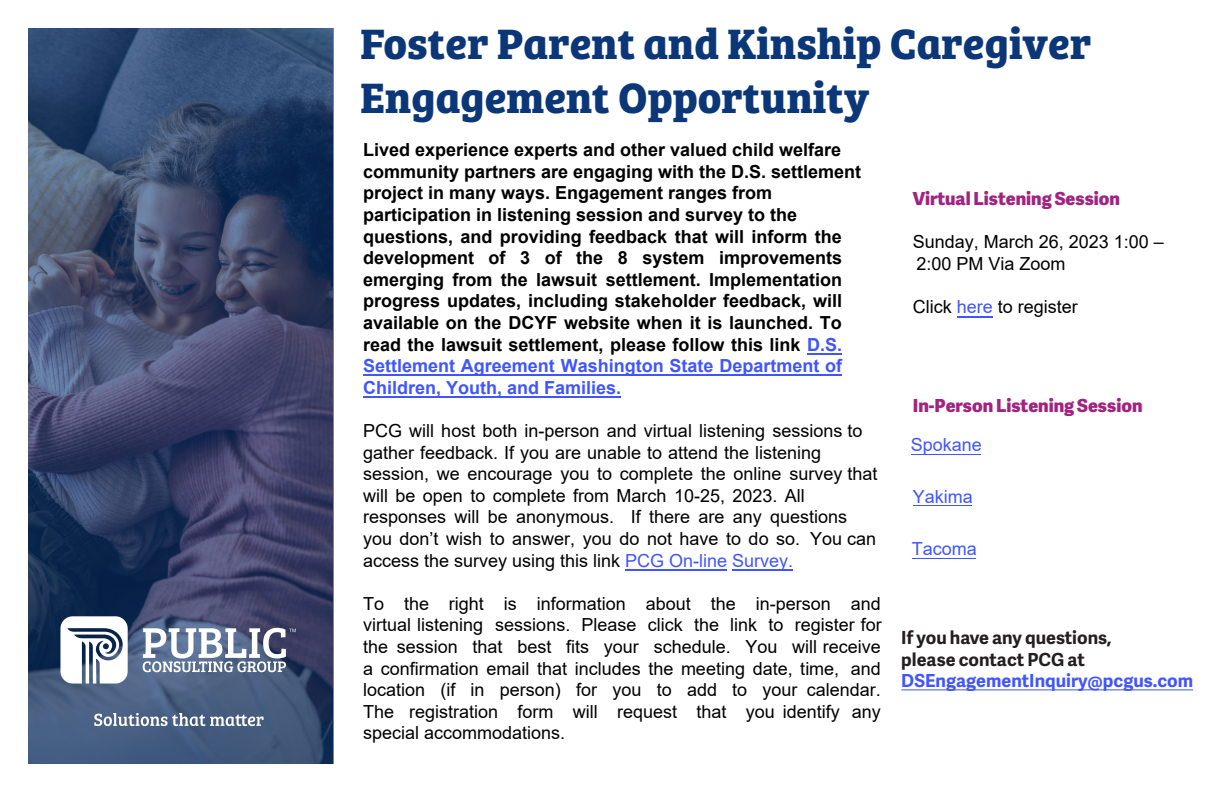
<style>
.page{position:relative;width:1224px;height:792px;background:#fff}
.page>*{position:absolute;margin:0;border:0;box-sizing:border-box;transform-origin:0 0}
.t1{font:700 44px/54px "Bree Serif";color:#0b3678}
.t2{font:18px/21.6px "Arial";color:#000}
.t3{font:700 18px/21.6px "Arial";color:#000}
.t4{font:700 18px/21.6px "Adelle Sans";color:#231f20}
.t5{font:18px "Adelle Sans Eb";color:#a12380}
.t6{font:18px "Arial";color:#4055ff}
.s1{font-style:inherit}
.s2{color:#4055ff}
</style>
<div class="page">
<svg style="left:28px;top:28px;width:305px;height:736px;background:#39486c"></svg>
<svg style="left:60px;top:616px;width:68px;height:68px"></svg>
<svg style="left:143px;top:628px;width:153px;height:44px"></svg>
<svg style="left:94px;top:713px;width:170px;height:13px"></svg>
<hr style="left:911px;top:454px;width:70px;height:1px;background:#4055ff">
<hr style="left:913px;top:505px;width:59px;height:1px;background:#4055ff">
<hr style="left:912px;top:558px;width:64px;height:1px;background:#4055ff">
<hr style="left:957px;top:316px;width:35px;height:1px;background:#4055ff">
<hr style="left:901px;top:689px;width:292px;height:1px;background:#4055ff">
<hr style="left:733px;top:569px;width:60px;height:1px;background:#4055ff">
<hr style="left:626px;top:569px;width:101px;height:1px;background:#4055ff">
<hr style="left:364px;top:396px;width:257px;height:2px;background:#4055ff">
<hr style="left:364px;top:374px;width:478px;height:2px;background:#4055ff">
<hr style="left:807px;top:353px;width:35px;height:2px;background:#4055ff">
<p class="t1" style="left:360px;top:14px;width:733px">Foster Parent and Kinship Caregiver<br>Engagement Opportunity</p>
<p class="t3" style="left:363px;top:139px;width:500px">Lived experience experts and other valued child welfare community partners are engaging with the D<span class="s1">.</span>S<span class="s1">.</span> settlement project in many ways. Engagement ranges from participation in listening session and survey to the questions, and providing feedback that will inform the development of 3 of the 8 system improvements emerging from the lawsuit settlement. Implementation progress updates, including stakeholder feedback, will available on the DCYF website when it is launched. To read the lawsuit settlement, please follow this link <span class="s2">D.S.<br>Settlement Agreement Washington State Department of Children, Youth, and Families.</span></p>
<p class="t2" style="left:363px;top:420px;width:516px">PCG will host both in-person and virtual listening sessions to gather feedback. If you are unable to attend the listening session, we encourage you to complete the online survey that will be open to complete from March 10-25, 2023. All responses will be anonymous. If there are any questions you don’t wish to answer, you do not have to do so. <span class="s1">You can access the survey using this link</span> <span class="s2">PCG On-line Survey.</span></p>
<p class="t2" style="left:363px;top:593px;width:520px;text-align:justify">To the right is information about the in-person and virtual listening sessions. Please click the link to register for the session that best fits your schedule. You will receive a confirmation email that includes the meeting date, time, and location (if in person) for you to add to your calendar.<br>The registration form will request that you identify any special accommodations.</p>
<p class="t5" style="left:913px;top:185px;width:209px">Virtual Listening Session</p>
<p class="t2" style="left:913px;top:231px;width:253px">Sunday, March 26, 2023 1:00 –<br>2:00 PM Via Zoom</p>
<p class="t2" style="left:913px;top:296px;width:167px">Click <span class="s2">here</span> to register</p>
<p class="t5" style="left:913px;top:392px;width:231px">In-Person Listening Session</p>
<p class="t6" style="left:911px;top:432px;width:73px">Spokane</p>
<p class="t6" style="left:913px;top:484px;width:62px">Yakima</p>
<p class="t6" style="left:912px;top:536px;width:67px">Tacoma</p>
<p class="t4" style="left:901px;top:626px;width:293px">If you have any questions,<br>please contact PCG at<br><span class="s2">DSEngagementInquiry@pcgus.com</span></p>
</div>
